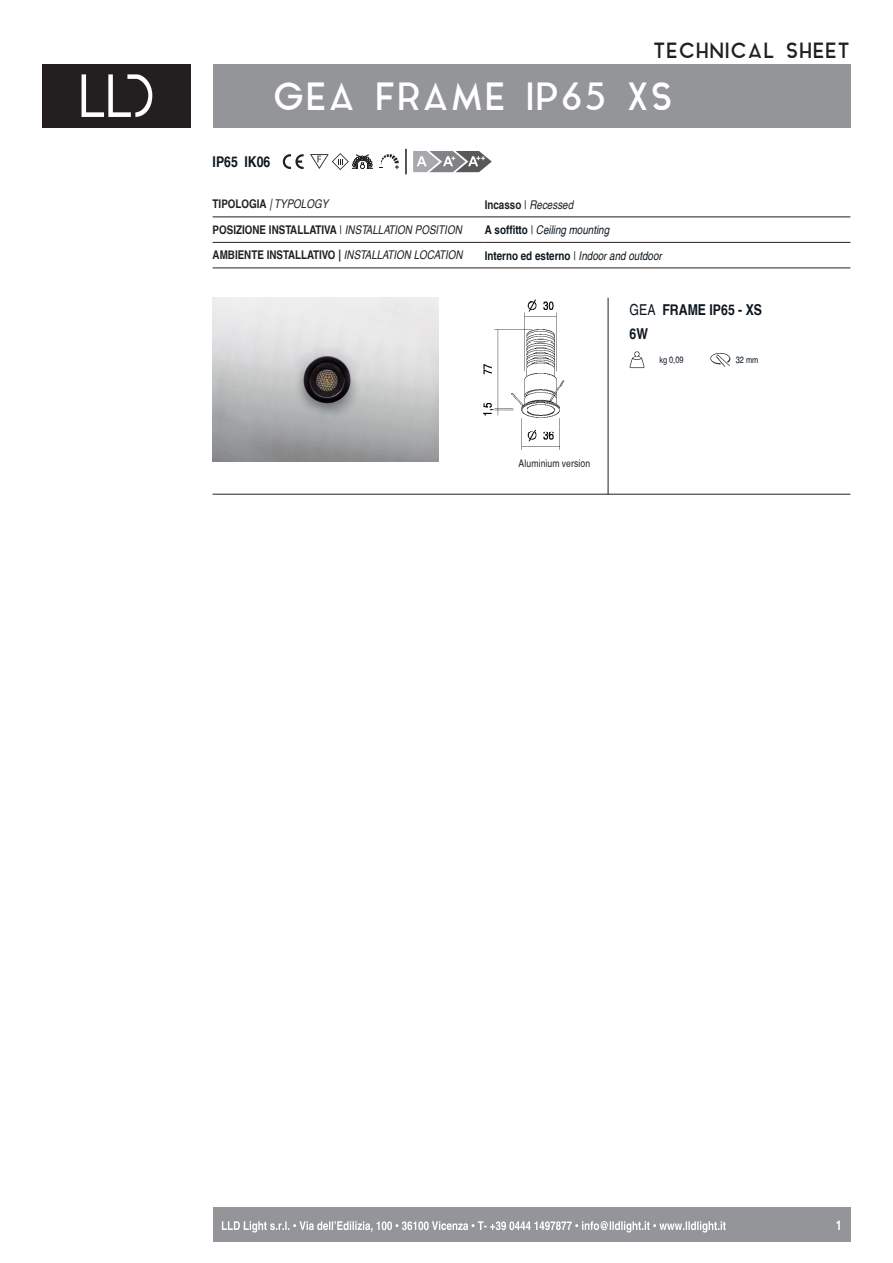
<style>
.page{position:relative;width:893px;height:1263px;background:#fff}
.page>*{position:absolute;margin:0;border:0;box-sizing:border-box;transform-origin:0 0}
.t1{font:37.5px "Aqua Grotesque";color:#fff}
.t2{font:21px "Aqua Grotesque";color:#231f20}
.t3{font:700 condensed 15px "Helvetica LT";color:#0d1720}
.t4{font:700 condensed 13.5px "Helvetica LT";color:#fff}
.t5{font:700 condensed 12px "Helvetica LT";color:#231f20}
.t6{font:700 condensed 12px "Helvetica LT";color:#0d1720}
.t7{font:italic condensed 12px "Helvetica LT";color:#0d1720}
.t8{font:italic condensed 12px "Helvetica LT";color:#231f20}
.t9{font:condensed 10.5px "Helvetica";letter-spacing:.01em;color:#231f20}
.t10{font:condensed 9px "Helvetica";color:#0d1720}
.s1{font-weight:400;font-style:italic}
.s2{font-weight:700;font-style:normal}
.s3{font-family:"Helvetica";font-style:normal}
.s4{font-family:"Helvetica";font-weight:400}
</style>
<div class="page">
<div style="left:213px;top:64px;width:637px;height:64px;background:#939598"></div>
<div style="left:43px;top:64px;width:148px;height:64px;background:#231f20"></div>
<svg style="left:82px;top:74px;width:70px;height:43px"></svg>
<div style="left:213px;top:1208px;width:637px;height:34px;background:#939598"></div>
<svg style="left:413px;top:151px;width:79px;height:21px"></svg>
<hr style="left:405px;top:149px;width:2px;height:25px;background:#231f20">
<hr style="left:213px;top:217px;width:272px;height:1px;background:#231f20">
<hr style="left:485px;top:217px;width:365px;height:1px;background:#231f20">
<hr style="left:213px;top:242px;width:272px;height:1px;background:#231f20">
<hr style="left:485px;top:242px;width:365px;height:1px;background:#231f20">
<hr style="left:213px;top:268px;width:272px;height:1px;background:#231f20">
<hr style="left:485px;top:268px;width:365px;height:1px;background:#231f20">
<svg style="left:282px;top:154px;width:22px;height:15px"></svg>
<svg style="left:222px;top:1221px;width:504px;height:11px"></svg>
<img style="left:213px;top:298px;width:226px;height:163px">
<img style="left:483px;top:299px;width:82px;height:150px">
<hr style="left:608px;top:298px;width:1px;height:197px;background:#231f20">
<svg style="left:629px;top:351px;width:16px;height:17px"></svg>
<svg style="left:710px;top:353px;width:21px;height:13px"></svg>
<hr style="left:213px;top:494px;width:637px;height:1px;background:#231f20">
<svg style="left:310px;top:153px;width:89px;height:17px"></svg>
<p class="t2" style="left:653px;top:40px;width:199px">TECHNICAL SHEET</p>
<p class="t1" style="left:272px;top:77px;width:403px">GEA FRAME IP65 XS</p>
<p class="t3" style="left:213px;top:153px;width:59px">IP65 IK06</p>
<p class="t5" style="left:213px;top:197px;width:117px">TIPOLOGIA <span class="s1">| TYPOLOGY</span></p>
<p class="t8" style="left:485px;top:197px;width:90px"><span class="s2">Incasso</span> <span class="s3">|</span> Recessed</p>
<p class="t5" style="left:213px;top:222px;width:251px">POSIZIONE INSTALLATIVA <span class="s4">|</span> <span class="s1">INSTALLATION POSITION</span></p>
<p class="t7" style="left:485px;top:223px;width:126px"><span class="s2">A soffitto</span> <span class="s3">|</span> Ceiling mounting</p>
<p class="t5" style="left:213px;top:248px;width:251px">AMBIENTE INSTALLATIVO | <span class="s1">INSTALLATION LOCATION</span></p>
<p class="t6" style="left:485px;top:248px;width:179px">Interno ed esterno <span class="s4">|</span> <span class="s1">Indoor and outdoor</span></p>
<p class="t9" style="left:519px;top:457px;width:73px">Aluminium version</p>
<p class="t3" style="left:630px;top:301px;width:134px"><span class="s4">GEA</span> FRAME IP65 - XS</p>
<p class="t3" style="left:630px;top:324px;width:20px">6W</p>
<p class="t10" style="left:659px;top:354px;width:26px">kg 0,09</p>
<p class="t10" style="left:736px;top:354px;width:24px">32 mm</p>
<p class="t4" style="left:836px;top:1216px;width:8px">1</p>
</div>
